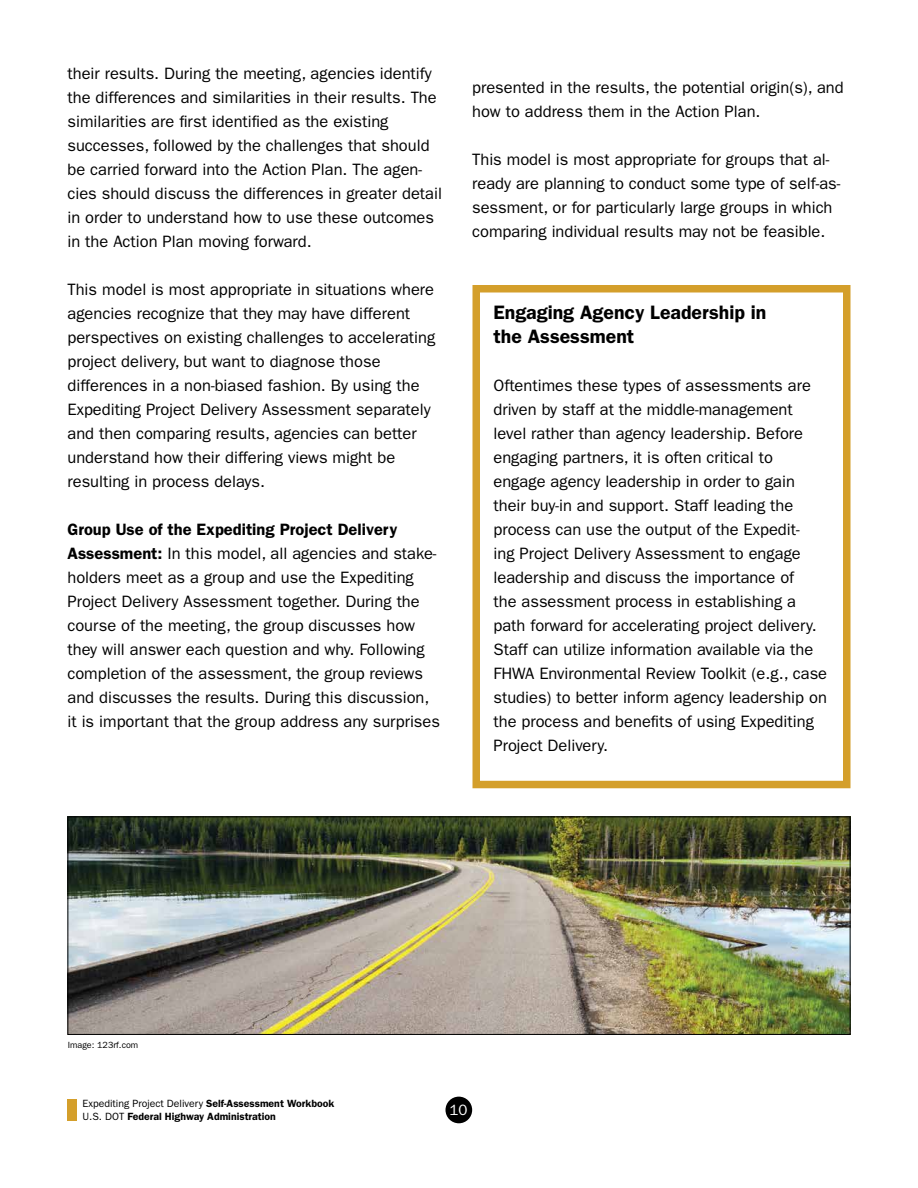
<style>
.page{position:relative;width:918px;height:1188px;background:#fff}
.page>*{position:absolute;margin:0;border:0;box-sizing:border-box;transform-origin:0 0}
.t1{font:600 19.5px/24px "ITC Franklin Gothic Std";color:#000}
.t2{font:16.5px/24px "ITC Franklin Gothic Std";color:#000}
.t3{font:15px "ITC Franklin Gothic Std";color:#fff}
.t4{font:600 10.5px/13.5px "ITC Franklin Gothic Std";color:#000}
.t5{font:9px "ITC Franklin Gothic Std";color:#000}
.s1{font-weight:600}
.s2{font-weight:400}
</style>
<div class="page">
<div style="left:445px;top:1097px;width:27px;height:26px;background:#000;border-radius:50%"></div>
<div style="left:68px;top:1099px;width:9px;height:21px;background:#d49f2b"></div>
<div style="left:472px;top:285px;width:378px;height:503px;border:8px solid #d49f2b"></div>
<img style="left:70px;top:818px;width:778px;height:215px">
<div style="left:68px;top:816px;width:782px;height:219px;border:1px solid #000"></div>
<p class="t2" style="left:68px;top:61px;width:376px">their results. During the meeting, agencies identify the differences and similarities in their results. The similarities are first identified as the existing successes, followed by the challenges that should be carried forward into the Action Plan. The agen&shy;cies should discuss the differences in greater detail in order to understand how to use these outcomes in the Action Plan moving forward.</p>
<p class="t2" style="left:68px;top:277px;width:369px">This model is most appropriate in situations where agencies recognize that they may have different perspectives on existing challenges to accelerating project delivery, but want to diagnose those differences in a non-biased fashion. By using the Expediting Project Delivery Assessment separately and then comparing results, agencies can better understand how their differing views might be resulting in process delays.</p>
<p class="t2" style="left:68px;top:517px;width:374px"><span class="s1">Group Use of the Expediting Project Delivery Assessment:</span> In this model, all agencies and stake&shy;holders meet as a group and use the Expediting Project Delivery Assessment together. During the course of the meeting, the group discusses how they will answer each question and why. Following completion of the assessment, the group reviews and discusses the results. During this discussion, it is important that the group address any surprises</p>
<p class="t2" style="left:472px;top:76px;width:373px">presented in the results, the potential origin(s), and how to address them in the Action Plan.</p>
<p class="t2" style="left:472px;top:148px;width:370px">This model is most appropriate for groups that al&shy;ready are planning to conduct some type of self-as&shy;sessment, or for particularly large groups in which comparing individual results may not be feasible.</p>
<p class="t1" style="left:494px;top:301px;width:274px">Engaging Agency Leadership in the Assessment</p>
<p class="t2" style="left:494px;top:374px;width:335px">Oftentimes these types of assessments are driven by staff at the middle-management level rather than agency leadership. Before engaging partners, it is often critical to engage agency leadership in order to gain their buy-in and support. Staff leading the process can use the output of the Expedit-<br>ing Project Delivery Assessment to engage leadership and discuss the importance of<br>the assessment process in establishing a path forward for accelerating project delivery.<br>Staff can utilize information available via the FHWA Environmental Review Toolkit (e.g., case studies) to better inform agency leadership on the process and benefits of using Expediting Project Delivery.</p>
<p class="t5" style="left:68px;top:1040px;width:72px">Image: 123rf.com</p>
<p class="t4" style="left:82px;top:1096px;width:253px"><span class="s2">Expediting Project Delivery</span> Self-Assessment Workbook<br><span class="s2">U.S. DOT</span> Federal Highway Administration</p>
<p class="t3" style="left:450px;top:1101px;width:19px">10</p>
</div>
